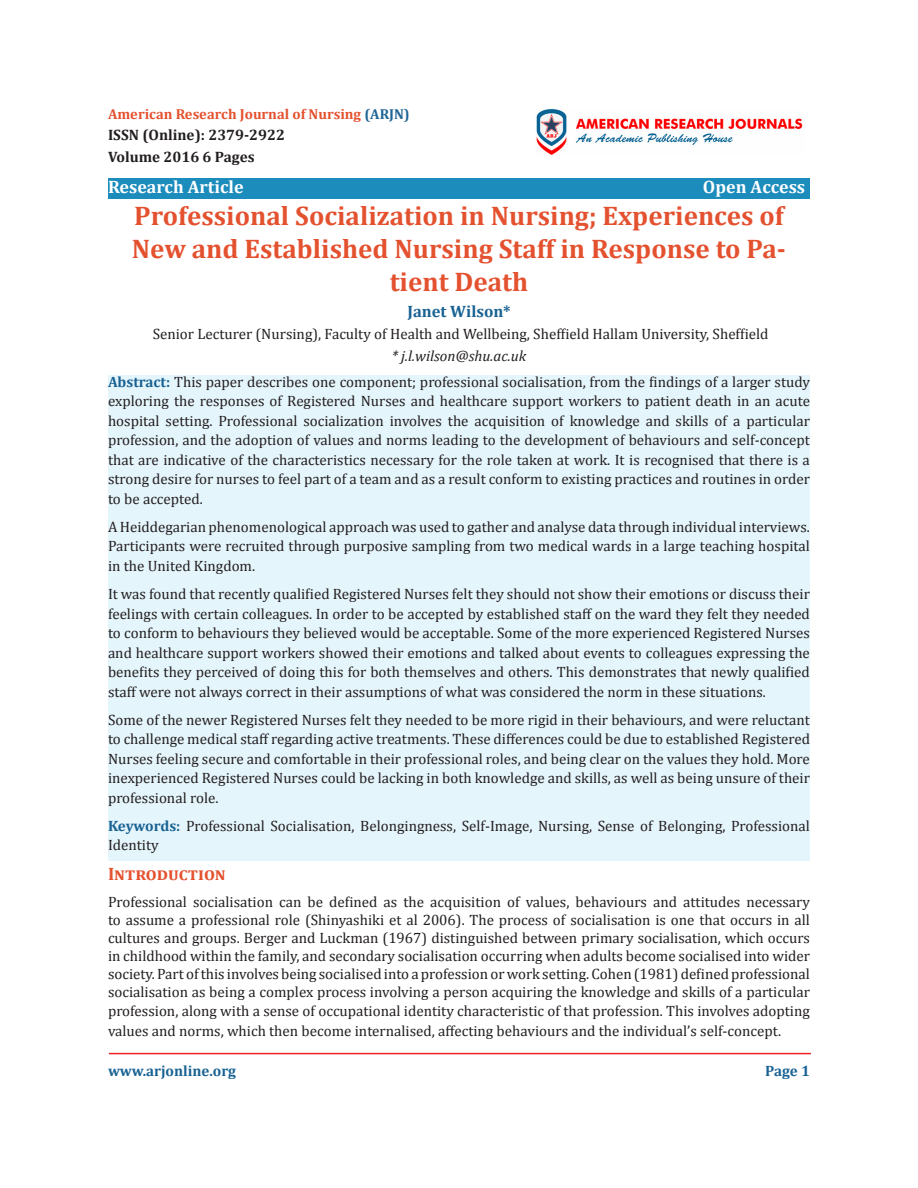
<style>
.page{position:relative;width:918px;height:1188px;background:#fff}
.page>*{position:absolute;margin:0;border:0;box-sizing:border-box;transform-origin:0 0}
.t1{font:700 27px/33px "Cambria";color:#e4512f;text-align:center}
.t2{font:700 18px "Cambria";color:#fff}
.List_Paragraph{font:700 18px "Cambria";color:#e4512f}
.t3{font:700 16.5px "Cambria";color:#186293}
.t4{font:700 15.15px "Cambria";color:#231f20}
.t5{font:15px/19.5px "Cambria";color:#231f20;text-align:justify}
.t6{font:700 15px "Cambria";color:#186293}
.t7{font:italic 15px "Cambria";color:#231f20}
.t8{font:700 14.4px "Cambria";color:#e4512f}
.s1{color:#1f6596}
.s2{font-weight:700;color:#186293}
</style>
<div class="page">
<img style="left:536px;top:109px;width:267px;height:46px">
<div style="left:108px;top:179px;width:702px;height:20px;background:#1b8cbc"></div>
<div style="left:108px;top:375px;width:702px;height:485px;background:#e5f5fc"></div>
<hr style="left:109px;top:1053px;width:702px;height:1px;background:#ee2123">
<p class="t8" style="left:108px;top:104px;width:303px">American Research Journal of Nursing <span class="s1">(ARJN)</span></p>
<p class="t4" style="left:108px;top:125px;width:179px">ISSN (Online): 2379-2922</p>
<p class="t4" style="left:108px;top:146px;width:148px">Volume 2016 6 Pages</p>
<p class="t2" style="left:108px;top:174px;width:137px">Research Article</p>
<p class="t2" style="left:703px;top:174px;width:104px">Open Access</p>
<p class="t1" style="left:132px;top:199px;width:656px">Professional Socialization in Nursing; Experiences of<br>New and Established Nursing Staff in Response to Pa&shy;tient Death</p>
<p class="t3" style="left:407px;top:299px;width:105px">Janet Wilson*</p>
<p class="t5" style="left:153px;top:324px;width:617px">Senior Lecturer (Nursing), Faculty of Health and Wellbeing, Sheffield Hallam University, Sheffield</p>
<p class="t7" style="left:392px;top:345px;width:136px">* j.l.wilson@shu.ac.uk</p>
<p class="t5" style="left:108px;top:372px;width:704px"><span class="s2">Abstract:</span> This paper describes one component; professional socialisation, from the findings of a larger study exploring the responses of Registered Nurses and healthcare support workers to patient death in an acute hospital setting. Professional socialization involves the acquisition of knowledge and skills of a particular profession, and the adoption of values and norms leading to the development of behaviours and self-concept that are indicative of the characteristics necessary for the role taken at work. It is recognised that there is a strong desire for nurses to feel part of a team and as a result conform to existing practices and routines in order to be accepted.</p>
<p class="t5" style="left:108px;top:517px;width:703px">A Heiddegarian phenomenological approach was used to gather and analyse data through individual interviews.<br>Participants were recruited through purposive sampling from two medical wards in a large teaching hospital in the United Kingdom.</p>
<p class="t5" style="left:108px;top:584px;width:704px">It was found that recently qualified Registered Nurses felt they should not show their emotions or discuss their feelings with certain colleagues. In order to be accepted by established staff on the ward they felt they needed to conform to behaviours they believed would be acceptable. Some of the more experienced Registered Nurses and healthcare support workers showed their emotions and talked about events to colleagues expressing the benefits they perceived of doing this for both themselves and others. This demonstrates that newly qualified staff were not always correct in their assumptions of what was considered the norm in these situations.</p>
<p class="t5" style="left:108px;top:710px;width:704px">Some of the newer Registered Nurses felt they needed to be more rigid in their behaviours, and were reluctant to challenge medical staff regarding active treatments. These differences could be due to established Registered Nurses feeling secure and comfortable in their professional roles, and being clear on the values they hold. More inexperienced Registered Nurses could be lacking in both knowledge and skills, as well as being unsure of their professional role.</p>
<p class="t5" style="left:108px;top:816px;width:703px"><span class="s2">Keywords:</span> Professional Socialisation, Belongingness, Self-Image, Nursing, Sense of Belonging, Professional<br>Identity</p>
<p class="List_Paragraph" style="left:108px;top:861px;width:119px">Introduction</p>
<p class="t5" style="left:108px;top:893px;width:704px;line-height:18px">Professional socialisation can be defined as the acquisition of values, behaviours and attitudes necessary to assume a professional role (Shinyashiki et al 2006). The process of socialisation is one that occurs in all cultures and groups. Berger and Luckman (1967) distinguished between primary socialisation, which occurs in childhood within the family, and secondary socialisation occurring when adults become socialised into wider society. Part of this involves being socialised into a profession or work setting. Cohen (1981) defined professional socialisation as being a complex process involving a person acquiring the knowledge and skills of a particular</p>
<p class="t5" style="left:108px;top:1001px;width:703px">profession, along with a sense of occupational identity characteristic of that profession. This involves adopting values and norms, which then become internalised, affecting behaviours and the individual’s self-concept.</p>
<p class="t6" style="left:108px;top:1061px;width:130px">www.arjonline.org</p>
<p class="t6" style="left:765px;top:1061px;width:46px">Page 1</p>
</div>
